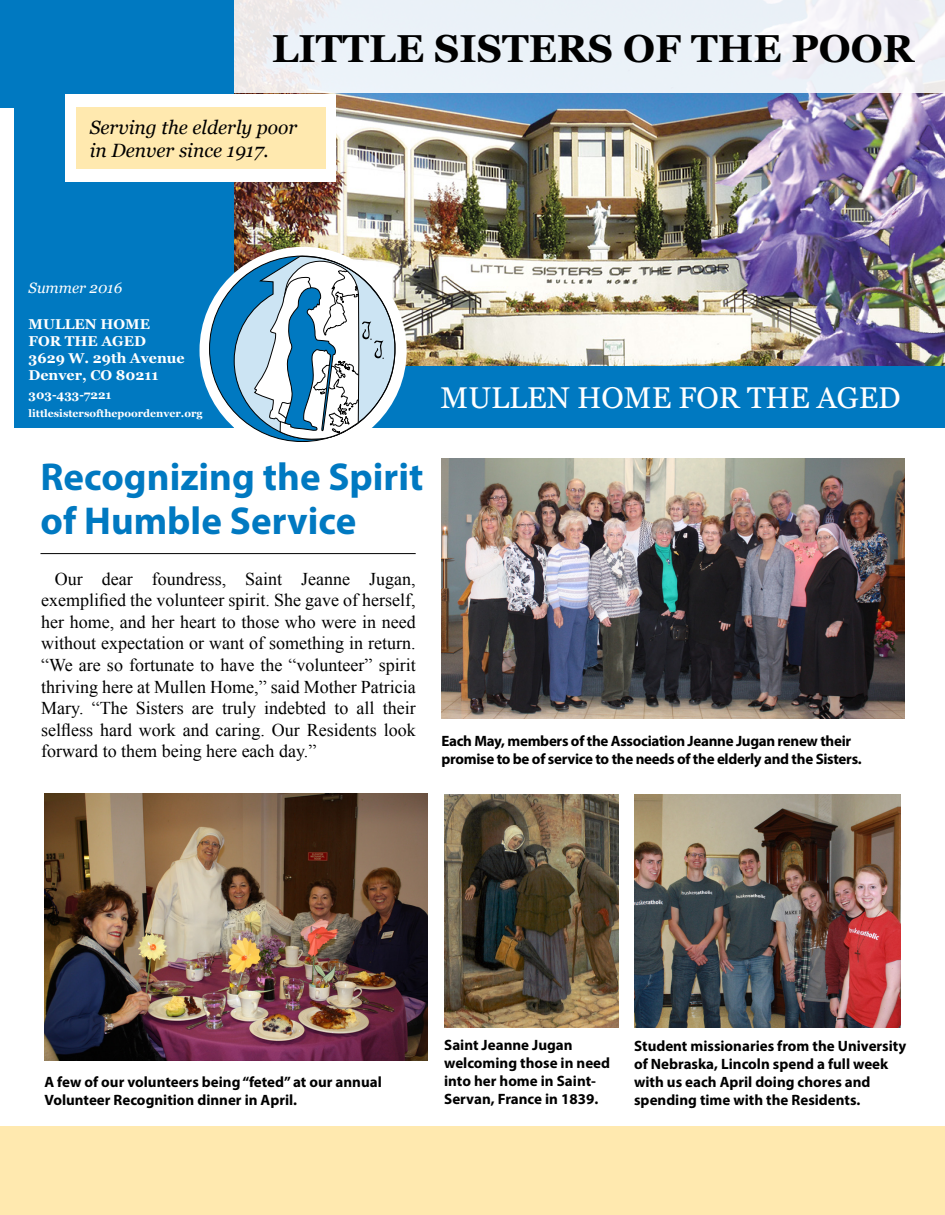
<style>
.page{position:relative;width:945px;height:1215px;background:#fff}
.page>*{position:absolute;margin:0;border:0;box-sizing:border-box;transform-origin:0 0}
.t1{font:700 39px/43.5px "Myriad Pro";color:#0079c1}
.t2{font:700 39px "Georgia";color:#000}
.t3{font:30px "Georgia";color:#fff}
.t4{font:italic 19.2px/23.1px "Georgia";color:#000}
.t5{font:18px/21.6px "Times New Roman";color:#000;text-align:justify}
.Call_Out_Box_Text{font:700 15px/18px "Myriad Pro";color:#000}
.Call_Out_Box_Text-2{font:700 15px/18px "Myriad Pro";letter-spacing:-.02em;color:#000}
.t6{font:italic 15px "Georgia";color:#fff}
.t7{font:700 14.25px/17.1px "Georgia";color:#fff}
.t8{font:700 12px "Georgia";color:#fff}
.t9{font:700 10.5px "Georgia";color:#fff}
</style>
<div class="page">
<div style="left:14px;top:1126px;width:931px;height:89px;background:#ffe9af"></div>
<div style="left:0;top:1126px;width:14px;height:89px;background:#ffe9af"></div>
<img style="left:234px;top:92px;width:711px;height:275px">
<div style="left:14px;top:0;width:220px;height:428px;background:#0079c1"></div>
<div style="left:357px;top:367px;width:588px;height:61px;background:#0079c1"></div>
<div style="left:0;top:0;width:14px;height:107px;background:#0079c1"></div>
<div style="left:200px;top:247px;width:207px;height:207px;background:#fff;border-radius:50%"></div>
<div style="left:210px;top:256px;width:185px;height:186px;background:#0079c1;border-radius:50%"></div>
<svg style="left:234px;top:256px;width:161px;height:186px"></svg>
<div style="left:65px;top:94px;width:271px;height:88px;background:#fff"></div>
<div style="left:76px;top:107px;width:249px;height:62px;background:#ffe9af"></div>
<svg style="left:234px;top:0;width:711px;height:92px;background:#ecf1f6"></svg>
<hr style="left:40px;top:553px;width:376px;height:1px;background:#000">
<img style="left:44px;top:793px;width:383px;height:267px">
<img style="left:635px;top:794px;width:266px;height:234px">
<img style="left:444px;top:794px;width:174px;height:234px">
<img style="left:441px;top:458px;width:463px;height:261px">
<p class="t2" style="left:272px;top:19px;width:644px">LITTLE SISTERS OF THE POOR</p>
<p class="t4" style="left:90px;top:116px;width:209px">Serving the elderly poor in Denver since 1917.</p>
<p class="t6" style="left:29px;top:280px;width:95px">Summer 2016</p>
<p class="t7" style="left:29px;top:314px;width:158px">MULLEN HOME<br>FOR THE AGED<br>3629 W. 29th Avenue<br>Denver, CO 80211</p>
<p class="t8" style="left:29px;top:386px;width:84px">303-433-7221</p>
<p class="t9" style="left:29px;top:406px;width:175px">littlesistersofthepoordenver.org</p>
<p class="t1" style="left:40px;top:454px;width:384px">Recognizing the Spirit of Humble Service</p>
<p class="t5" style="left:41px;top:568px;width:376px;text-indent:14px">Our dear foundress, Saint Jeanne Jugan, exemplified the volunteer spirit. She gave of herself, her home, and her heart to those who were in need without expectation or want of something in return. “We are so fortunate to have the “volunteer” spirit thriving here at Mullen Home,” said Mother Patricia Mary. “The Sisters are truly indebted to all their selfless hard work and caring. Our Residents look forward to them being here each day.”</p>
<p class="t3" style="left:441px;top:380px;width:462px">MULLEN HOME FOR THE AGED</p>
<p class="Call_Out_Box_Text-2" style="left:441px;top:731px;width:422px">Each May, members of the Association Jeanne Jugan renew their promise to be of service to the needs of the elderly and the Sisters.</p>
<p class="Call_Out_Box_Text" style="left:44px;top:1072px;width:339px">A few of our volunteers being “feted” at our annual<br>Volunteer Recognition dinner in April.</p>
<p class="Call_Out_Box_Text" style="left:444px;top:1036px;width:167px">Saint Jeanne Jugan welcoming those in need into her home in Saint-<br>Servan, France in 1839.</p>
<p class="Call_Out_Box_Text" style="left:634px;top:1036px;width:274px">Student missionaries from the University of Nebraska, Lincoln spend a full week with us each April doing chores and spending time with the Residents.</p>
</div>
